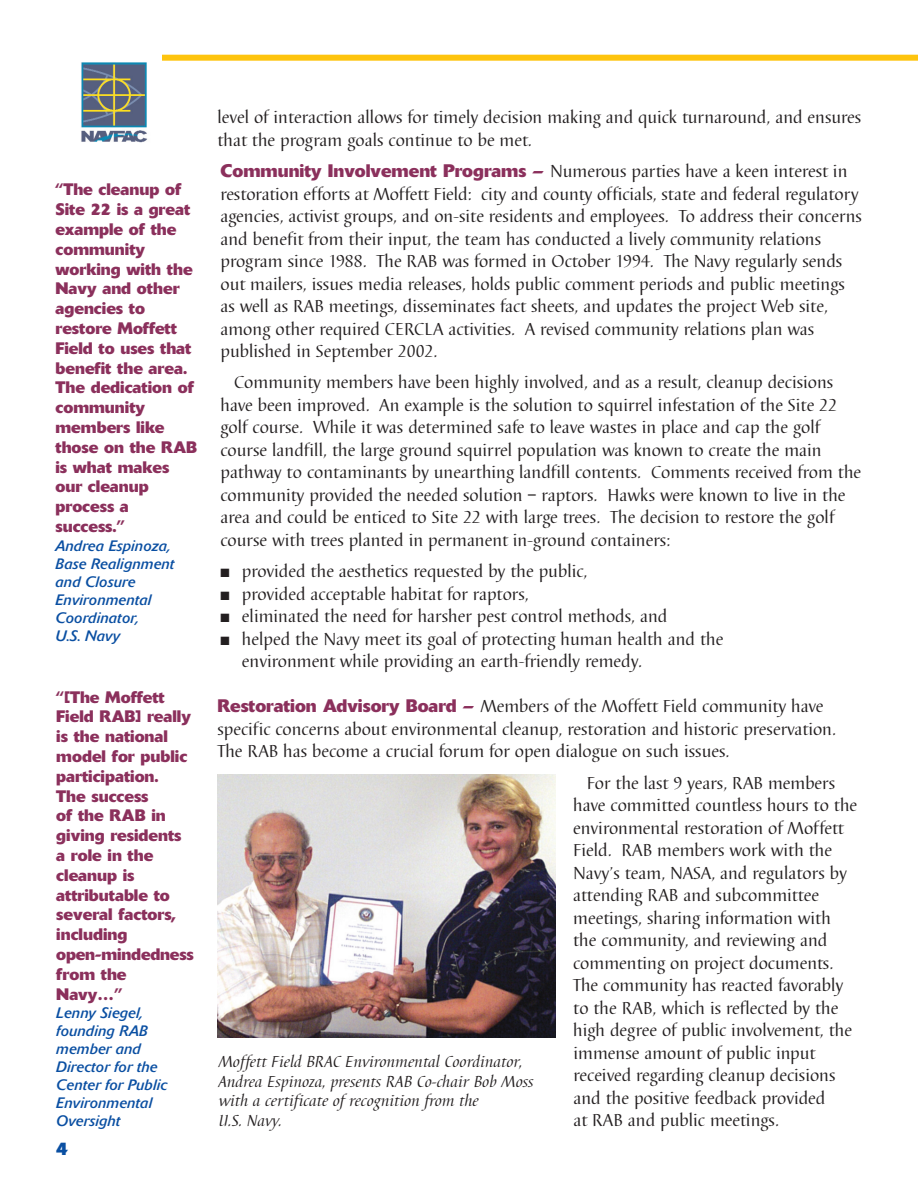
<style>
.page{position:relative;width:918px;height:1188px;background:#fff}
.page>*{position:absolute;margin:0;border:0;box-sizing:border-box;transform-origin:0 0}
.t1{font:18px/22.5px "Barbedor EF";color:#231f20}
.t2{font:700 18px "Delta";color:#0a4fa2}
.t3{font:700 16.5px/19.8px "Delta";color:#8b305c}
.t4{font:italic 16.5px/19.8px "Barbedor EF";color:#231f20}
.t5{font:italic 15px/18px "Delta";color:#0a4fa2}
.s1{font-family:"Delta";font-weight:700;color:#8b305c}
</style>
<div class="page">
<img style="left:81px;top:62px;width:67px;height:81px">
<div style="left:162px;top:55px;width:756px;height:6px;background:#fec40e"></div>
<img style="left:218px;top:775px;width:337px;height:262px">
<p class="t3" style="left:56px;top:181px;width:143px">“The cleanup of<br>Site 22 is a great example of the community working with the<br>Navy and other agencies to restore Moffett<br>Field to uses that benefit the area.<br>The dedication of community members like those on the RAB is what makes our cleanup process a success.”</p>
<p class="t5" style="left:56px;top:538px;width:121px">Andrea Espinoza,<br>Base Realignment and Closure<br>Environmental<br>Coordinator,<br>U.S. Navy</p>
<p class="t3" style="left:56px;top:689px;width:139px">“[The Moffett<br>Field RAB] really is the national model for public participation.<br>The success<br>of the RAB in giving residents a role in the cleanup is attributable to several factors, including open-mindedness from the<br>Navy…”</p>
<p class="t5" style="left:56px;top:1006px;width:113px">Lenny Siegel, founding RAB member and<br>Director for the<br>Center for Public<br>Environmental<br>Oversight</p>
<p class="t2" style="left:56px;top:1143px;width:13px">4</p>
<p class="t1" style="left:218px;top:108px;width:645px">level of interaction allows for timely decision making and quick turnaround, and ensures that the program goals continue to be met.</p>
<p class="t1" style="left:221px;top:162px;width:643px"><span class="s1">Community Involvement Programs –</span> Numerous parties have a keen interest in restoration efforts at Moffett Field: city and county officials, state and federal regulatory agencies, activist groups, and on-site residents and employees. To address their concerns and benefit from their input, the team has conducted a lively community relations program since 1988. The RAB was formed in October 1994. The Navy regularly sends out mailers, issues media releases, holds public comment periods and public meetings as well as RAB meetings, disseminates fact sheets, and updates the project Web site, among other required CERCLA activities. A revised community relations plan was published in September 2002.</p>
<p class="t1" style="left:221px;top:373px;width:642px;text-indent:14px">Community members have been highly involved, and as a result, cleanup decisions have been improved. An example is the solution to squirrel infestation of the Site 22 golf course. While it was determined safe to leave wastes in place and cap the golf course landfill, the large ground squirrel population was known to create the main pathway to contaminants by unearthing landfill contents. Comments received from the community provided the needed solution – raptors. Hawks were known to live in the area and could be enticed to Site 22 with large trees. The decision to restore the golf course with trees planted in permanent in-ground containers:</p>
<p class="t1" style="left:220px;top:562px;width:369px">■ provided the aesthetics requested by the public,</p>
<p class="t1" style="left:220px;top:585px;width:310px">■ provided acceptable habitat for raptors,</p>
<p class="t1" style="left:220px;top:607px;width:448px">■ eliminated the need for harsher pest control methods, and</p>
<p class="t1" style="left:242px;top:630px;width:483px;text-indent:-21px">■ helped the Navy meet its goal of protecting human health and the environment while providing an earth-friendly remedy.</p>
<p class="t1" style="left:218px;top:697px;width:620px"><span class="s1">Restoration Advisory Board –</span> Members of the Moffett Field community have specific concerns about environmental cleanup, restoration and historic preservation.<br>The RAB has become a crucial forum for open dialogue on such issues.</p>
<p class="t1" style="left:573px;top:774px;width:286px;text-indent:14px">For the last 9 years, RAB members have committed countless hours to the environmental restoration of Moffett Field. RAB members work with the Navy’s team, NASA, and regulators by attending RAB and subcommittee meetings, sharing information with the community, and reviewing and commenting on project documents.<br>The community has reacted favorably to the RAB, which is reflected by the high degree of public involvement, the immense amount of public input received regarding cleanup decisions and the positive feedback provided<br>at RAB and public meetings.</p>
<p class="t4" style="left:219px;top:1053px;width:317px">Moffett Field BRAC Environmental Coordinator, Andrea Espinoza, presents RAB Co-chair Bob Moss with a certificate of recognition from the<br>U.S. Navy.</p>
</div>
